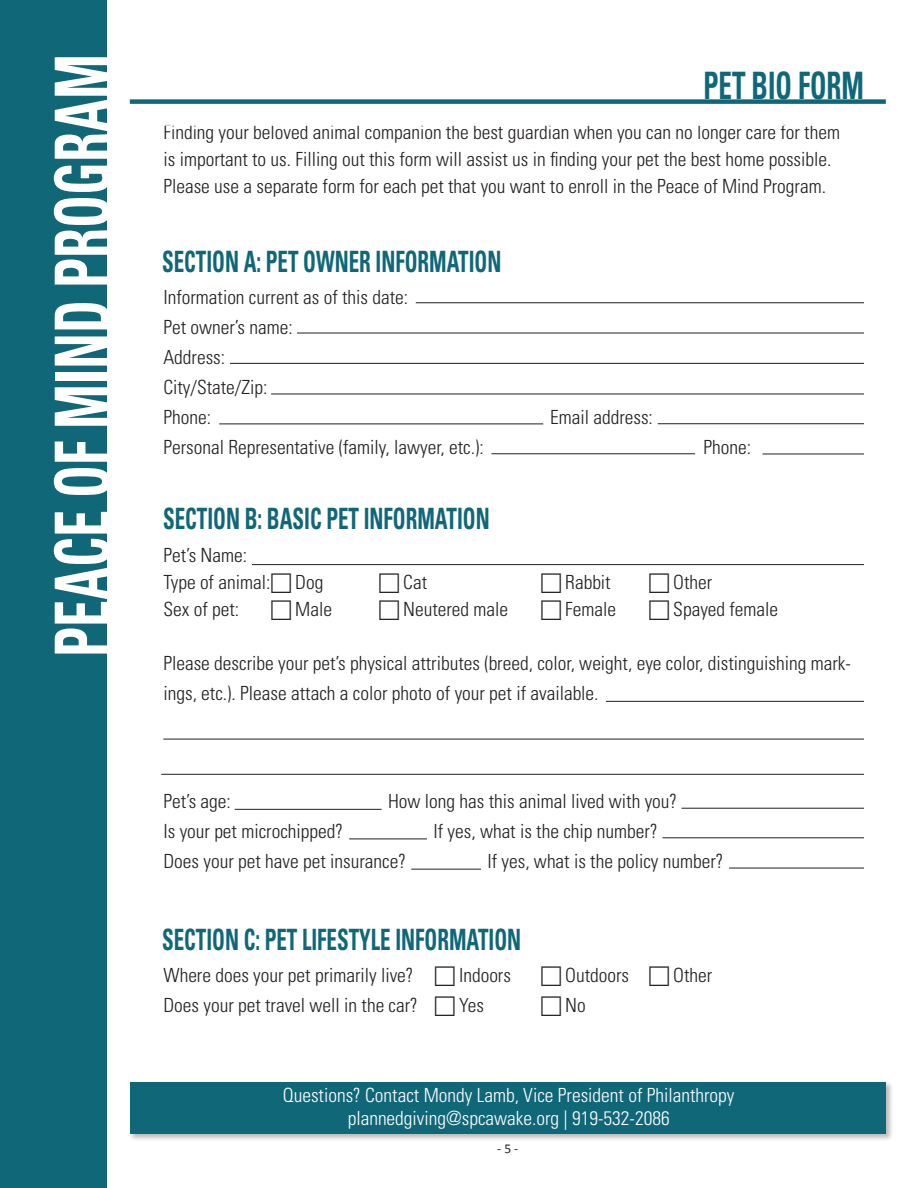
<style>
.page{position:relative;width:918px;height:1188px;background:#fff}
.page>*{position:absolute;margin:0;border:0;box-sizing:border-box;transform-origin:0 0}
.t1{font:700 condensed 75.6px "Univers LT Std";color:#fff;scale:.71 1}
.t2{font:700 condensed 37.8px "Univers LT Std";color:#106778;scale:.71 1}
.t3{font:700 condensed 29.4px "Univers LT Std";color:#106778;scale:.71 1}
.t4{font:300 condensed 19.5px/27px "Univers LT Std";color:#231f20}
.t5{font:300 condensed 19.5px "Univers LT Std";color:#fff}
.t6{font:13.5px "Calibri";color:#231f20}
</style>
<div class="page">
<div style="left:130px;top:99px;width:756px;height:5px;background:#106778"></div>
<div style="left:128px;top:1080px;width:765px;height:61px;background:#231f20;opacity:.3"></div>
<div style="left:130px;top:1082px;width:756px;height:52px;background:#106778"></div>
<div style="left:0;top:0;width:107px;height:1188px;background:#106778"></div>
<hr style="left:297px;top:333px;width:567px;height:1px;background:#231f20">
<hr style="left:230px;top:363px;width:634px;height:1px;background:#231f20">
<hr style="left:271px;top:394px;width:593px;height:1px;background:#231f20">
<hr style="left:219px;top:424px;width:324px;height:1px;background:#231f20">
<hr style="left:491px;top:453px;width:204px;height:1px;background:#231f20">
<hr style="left:762px;top:454px;width:102px;height:1px;background:#231f20">
<hr style="left:606px;top:701px;width:258px;height:1px;background:#231f20">
<hr style="left:163px;top:739px;width:701px;height:1px;background:#231f20">
<hr style="left:161px;top:774px;width:703px;height:1px;background:#231f20">
<hr style="left:235px;top:809px;width:147px;height:1px;background:#231f20">
<hr style="left:349px;top:839px;width:78px;height:1px;background:#231f20">
<hr style="left:411px;top:869px;width:70px;height:1px;background:#231f20">
<hr style="left:252px;top:564px;width:612px;height:1px;background:#231f20">
<hr style="left:681px;top:808px;width:183px;height:1px;background:#231f20">
<hr style="left:662px;top:837px;width:202px;height:1px;background:#231f20">
<hr style="left:729px;top:868px;width:135px;height:1px;background:#231f20">
<hr style="left:658px;top:423px;width:206px;height:1px;background:#231f20">
<hr style="left:416px;top:302px;width:448px;height:1px;background:#231f20">
<p class="t1" style="left:36px;top:657px;width:851px;rotate:-90deg">PEACE OF MIND PROGRAM</p>
<p class="t2" style="left:704px;top:63px;width:228px">PET BIO FORM</p>
<p class="t4" style="left:163px;top:119px;width:678px">Finding your beloved animal companion the best guardian when you can no longer care for them is important to us. Filling out this form will assist us in finding your pet the best home possible.<br>Please use a separate form for each pet that you want to enroll in the Peace of Mind Program.</p>
<p class="t3" style="left:162px;top:243px;width:480px">SECTION A: PET OWNER INFORMATION</p>
<p class="t4" style="left:163px;top:284px;width:246px">Information current as of this date:</p>
<p class="t4" style="left:163px;top:314px;width:131px">Pet owner’s name:</p>
<p class="t4" style="left:163px;top:344px;width:63px">Address:</p>
<p class="t4" style="left:163px;top:374px;width:105px">City/State/Zip:</p>
<p class="t4" style="left:163px;top:404px;width:49px">Phone:</p>
<p class="t4" style="left:550px;top:404px;width:104px">Email address:</p>
<p class="t4" style="left:163px;top:434px;width:322px">Personal Representative (family, lawyer, etc.):</p>
<p class="t4" style="left:703px;top:434px;width:49px">Phone:</p>
<p class="t3" style="left:163px;top:501px;width:462px">SECTION B: BASIC PET INFORMATION</p>
<p class="t4" style="left:163px;top:542px;width:85px">Pet’s Name:</p>
<p class="t4" style="left:163px;top:569px;width:108px">Type of animal:</p>
<p class="t4" style="left:295px;top:569px;width:30px">Dog</p>
<p class="t4" style="left:403px;top:569px;width:25px">Cat</p>
<p class="t4" style="left:565px;top:569px;width:47px">Rabbit</p>
<p class="t4" style="left:673px;top:569px;width:41px">Other</p>
<p class="t4" style="left:163px;top:596px;width:77px">Sex of pet:</p>
<p class="t4" style="left:295px;top:596px;width:38px">Male</p>
<p class="t4" style="left:403px;top:596px;width:107px">Neutered male</p>
<p class="t4" style="left:565px;top:596px;width:52px">Female</p>
<p class="t4" style="left:673px;top:596px;width:107px">Spayed female</p>
<p class="t4" style="left:163px;top:649px;width:689px;line-height:30px">Please describe your pet’s physical attributes (breed, color, weight, eye color, distinguishing mark&shy;ings, etc.). Please attach a color photo of your pet if available.</p>
<p class="t4" style="left:163px;top:788px;width:69px">Pet’s age:</p>
<p class="t4" style="left:388px;top:788px;width:291px">How long has this animal lived with you?</p>
<p class="t4" style="left:163px;top:818px;width:181px">Is your pet microchipped?</p>
<p class="t4" style="left:433px;top:818px;width:226px">If yes, what is the chip number?</p>
<p class="t4" style="left:163px;top:848px;width:244px">Does your pet have pet insurance?</p>
<p class="t4" style="left:487px;top:848px;width:238px">If yes, what is the policy number?</p>
<p class="t3" style="left:162px;top:922px;width:508px">SECTION C: PET LIFESTYLE INFORMATION</p>
<p class="t4" style="left:163px;top:962px;width:252px">Where does your pet primarily live?</p>
<p class="t4" style="left:459px;top:962px;width:53px">Indoors</p>
<p class="t4" style="left:565px;top:962px;width:65px">Outdoors</p>
<p class="t4" style="left:673px;top:962px;width:41px">Other</p>
<p class="t4" style="left:163px;top:992px;width:256px">Does your pet travel well in the car?</p>
<p class="t4" style="left:459px;top:992px;width:26px">Yes</p>
<p class="t4" style="left:565px;top:992px;width:22px">No</p>
<p class="t5" style="left:283px;top:1083px;width:453px">Questions? Contact Mondy Lamb, Vice President of Philanthropy</p>
<p class="t5" style="left:348px;top:1107px;width:323px">plannedgiving@spcawake.org | 919-532-2086</p>
<p class="t6" style="left:497px;top:1140px;width:23px">‑ 5 ‑</p>
</div>
